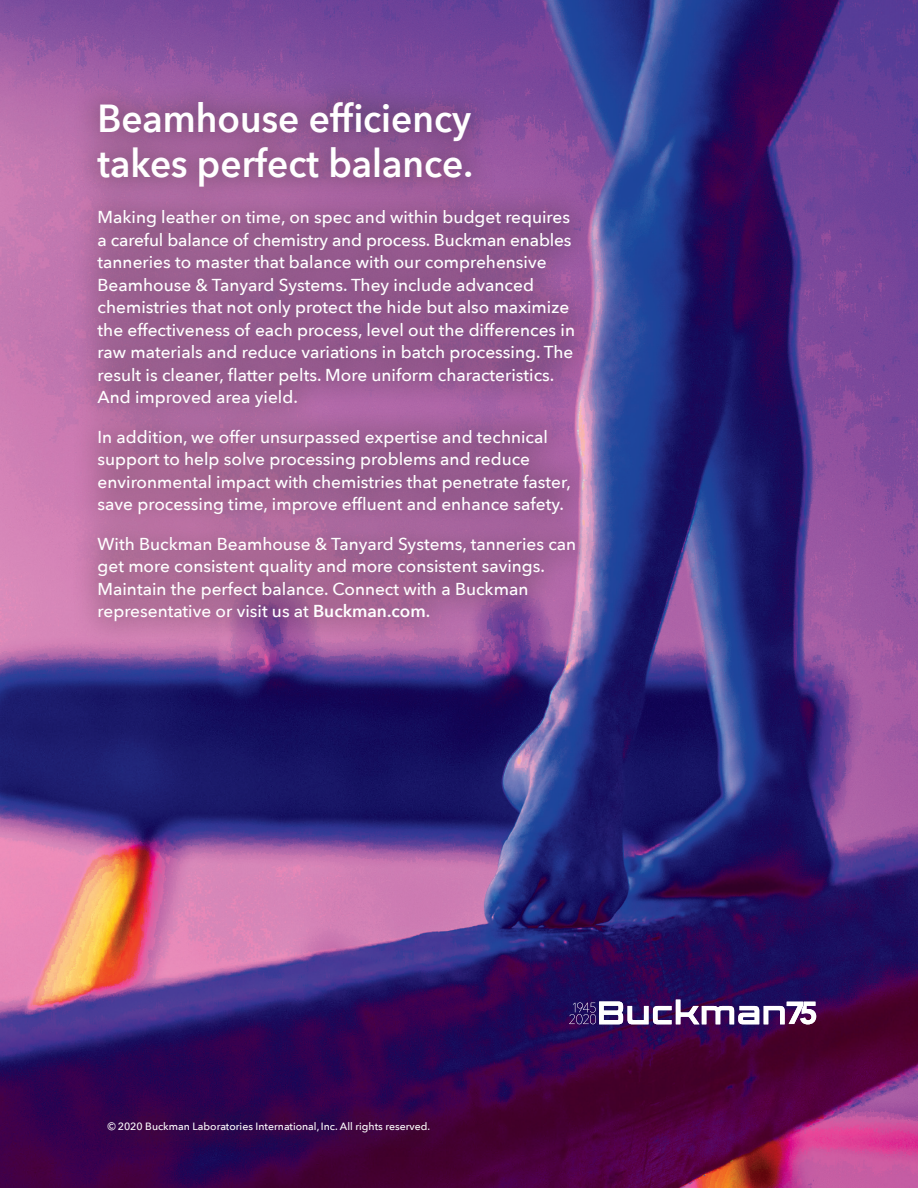
<style>
.page{position:relative;width:918px;height:1188px;background:#fff}
.page>*{position:absolute;margin:0;border:0;box-sizing:border-box;transform-origin:0 0}
.t1{font:600 39px/45px "Avenir Next";color:#fff;scale:.95 1}
.t2{font:500 17.25px/22.5px "Avenir Next";color:#fff}
.t3{font:500 10.5px "Avenir Next";color:#fff}
.s1{font-weight:600}
</style>
<div class="page">
<img style="left:0;top:0;width:918px;height:1188px">
<div style="left:70px;top:74px;width:429px;height:141px;background:#231f20;opacity:.3"></div>
<div style="left:69px;top:182px;width:534px;height:467px;background:#231f20;opacity:.3"></div>
<div style="left:79px;top:1094px;width:378px;height:67px;background:#231f20;opacity:.3"></div>
<svg style="left:569px;top:1000px;width:247px;height:24px"></svg>
<h1 class="t1" style="left:98px;top:95px;width:397px">Beamhouse efficiency takes perfect balance.</h1>
<p class="t2" style="left:98px;top:205px;width:479px">Making leather on time, on spec and within budget requires a careful balance of chemistry and process. Buckman enables tanneries to master that balance with our comprehensive Beamhouse &amp; Tanyard Systems. They include advanced chemistries that not only protect the hide but also maximize the effectiveness of each process, level out the differences in raw materials and reduce variations in batch processing. The result is cleaner, flatter pelts. More uniform characteristics.<br>And improved area yield.</p>
<p class="t2" style="left:98px;top:425px;width:475px">In addition, we offer unsurpassed expertise and technical support to help solve processing problems and reduce environmental impact with chemistries that penetrate faster, save processing time, improve effluent and enhance safety.</p>
<p class="t2" style="left:98px;top:532px;width:480px">With Buckman Beamhouse &amp; Tanyard Systems, tanneries can get more consistent quality and more consistent savings.<br>Maintain the perfect balance. Connect with a Buckman representative or visit us at <span class="s1">Buckman.com</span>.</p>
<p class="t3" style="left:107px;top:1118px;width:324px">© 2020 Buckman Laboratories International, Inc. All rights reserved.</p>
</div>
